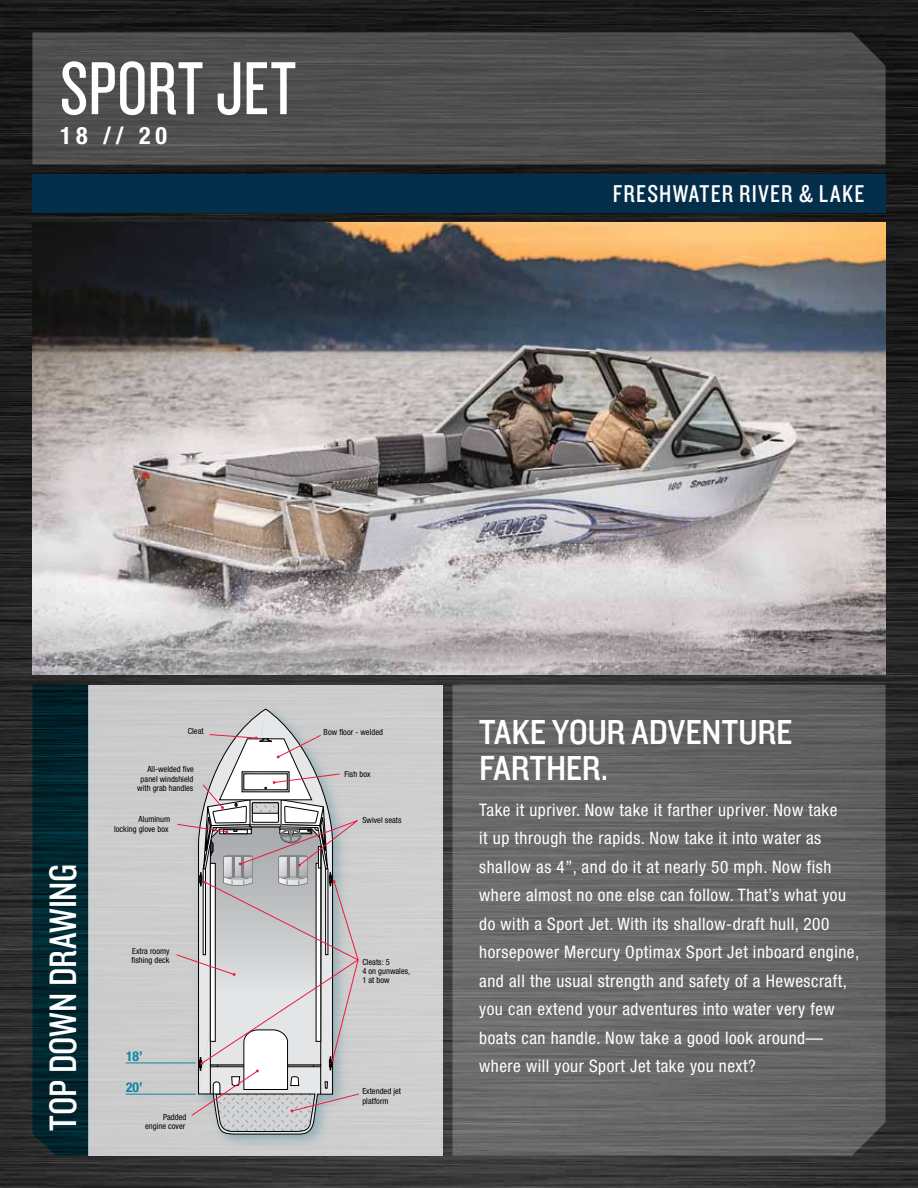
<style>
.page{position:relative;width:918px;height:1188px;background:#fff}
.page>*{position:absolute;margin:0;border:0;box-sizing:border-box;transform-origin:0 0}
.t1{font:78px "Knockout HTF28 Junior Featherwt";letter-spacing:.005em;color:#fff}
.t2{font:39.75px "Knockout HTF29 Junior Liteweight";letter-spacing:-.005em;color:#fff}
.t3{font:36px/36px "Knockout HTF30 Junior Welterwt";letter-spacing:-.005em;color:#fff}
.t4{font:25.2px "Knockout HTF29 Junior Liteweight";letter-spacing:.05em;color:#fff}
.t5{font:700 condensed 24px "Helvetica Neue";color:#fff}
.t6{font:condensed 17.25px/28.5px "Helvetica Neue";letter-spacing:.03em;color:#fff}
.t7{font:700 condensed 13.5px "Helvetica Neue";color:#0c84a2}
.t8{font:condensed 8.4px/9.3px "Helvetica Neue";letter-spacing:.005em;color:#000}
</style>
<div class="page">
<img style="left:0;top:0;width:918px;height:1188px">
<svg style="left:453px;top:685px;width:433px;height:471px;background:#676767"></svg>
<svg style="left:32px;top:32px;width:854px;height:133px;background:#4e4e4e"></svg>
<img style="left:32px;top:222px;width:854px;height:453px">
<div style="left:32px;top:174px;width:854px;height:39px;background:#042e4a"></div>
<div style="left:88px;top:685px;width:355px;height:471px;background:#cdcdcd"></div>
<svg style="left:32px;top:685px;width:56px;height:471px;background:#02252e"></svg>
<svg style="left:176px;top:709px;width:183px;height:423px"></svg>
<hr style="left:126px;top:1094px;width:70px;height:1px;background:#0c84a2">
<hr style="left:126px;top:1063px;width:70px;height:1px;background:#0c84a2">
<h1 class="t1" style="left:60px;top:50px;width:238px">SPORT JET</h1>
<h3 class="t5" style="left:60px;top:121px;width:109px">18 // 20</h3>
<h3 class="t4" style="left:613px;top:181px;width:253px">FRESHWATER RIVER &amp; LAKE</h3>
<h2 class="t2" style="left:43px;top:1131px;width:269px;rotate:-90deg">TOP DOWN DRAWING</h2>
<p class="t8" style="left:188px;top:726px;width:17px">Cleat</p>
<p class="t8" style="left:137px;top:765px;width:58px;text-align:right">All-welded five panel windshield with grab handles</p>
<p class="t8" style="left:114px;top:815px;width:58px;text-align:right">Aluminum locking glove box</p>
<p class="t8" style="left:132px;top:946px;width:40px">Extra roomy fishing deck</p>
<p class="t7" style="left:126px;top:1048px;width:18px">18’</p>
<p class="t7" style="left:126px;top:1079px;width:18px">20’</p>
<p class="t8" style="left:145px;top:1112px;width:43px;text-align:right">Padded engine cover</p>
<p class="t8" style="left:324px;top:727px;width:61px">Bow floor - welded</p>
<p class="t8" style="left:344px;top:769px;width:28px">Fish box</p>
<p class="t8" style="left:362px;top:815px;width:41px">Swivel seats</p>
<p class="t8" style="left:362px;top:957px;width:49px">Cleats: 5<br>4 on gunwales,<br>1 at bow</p>
<p class="t8" style="left:362px;top:1087px;width:40px">Extended jet platform</p>
<h3 class="t3" style="left:479px;top:716px;width:315px">TAKE YOUR ADVENTURE<br>FARTHER.</h3>
<p class="t6" style="left:479px;top:795px;width:381px">Take it upriver. Now take it farther upriver. Now take<br>it up through the rapids. Now take it into water as shallow as 4”, and do it at nearly 50 mph. Now fish where almost no one else can follow. That’s what you do with a Sport Jet. With its shallow-draft hull, 200 horsepower Mercury Optimax Sport Jet inboard engine, and all the usual strength and safety of a Hewescraft, you can extend your adventures into water very few boats can handle. Now take a good look around— where will your Sport Jet take you next?</p>
</div>
